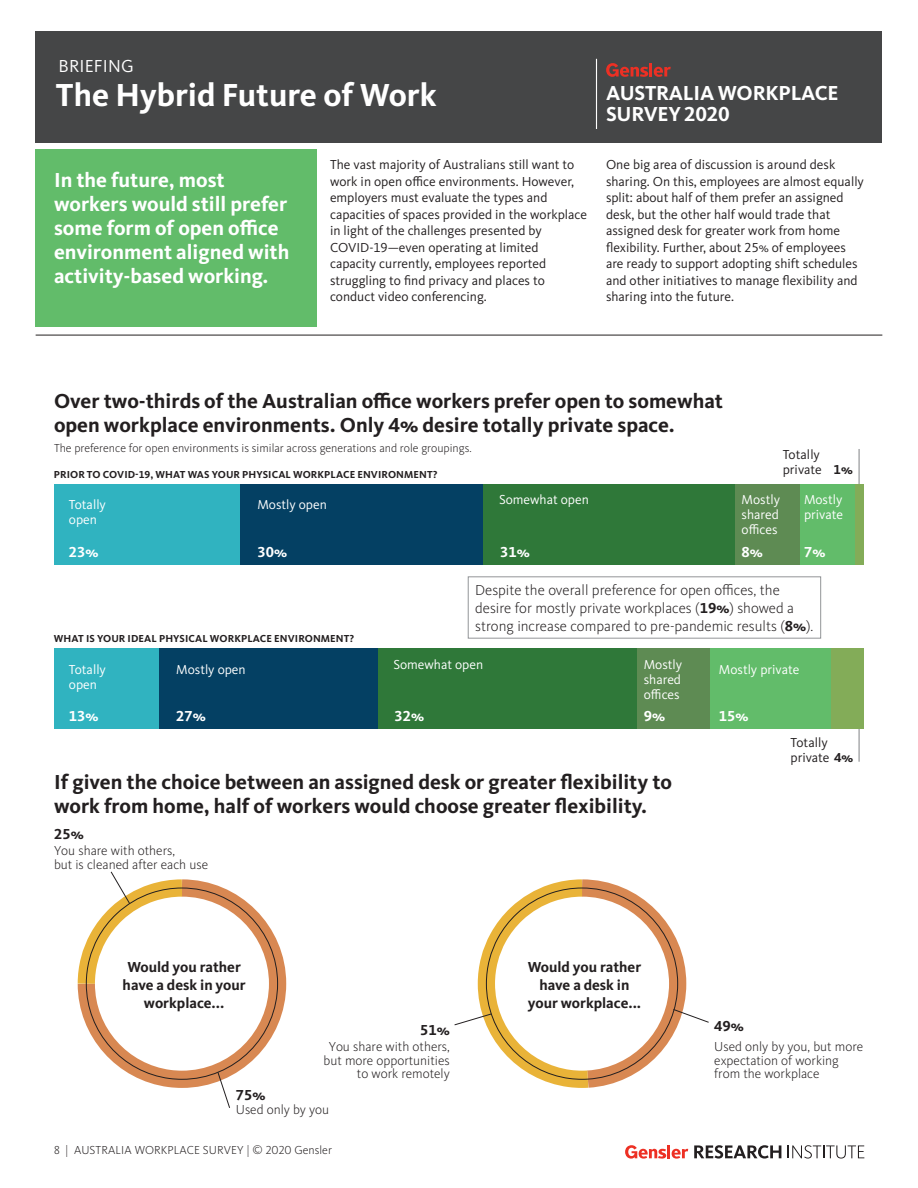
<style>
.page{position:relative;width:918px;height:1188px;background:#fff}
.page>*{position:absolute;margin:0;border:0;box-sizing:border-box;transform-origin:0 0}
.t1{font:700 33px "Kievit OT";color:#fff}
.t2{font:700 21px/24px "Kievit OT";color:#231f20}
.t3{font:700 21px/24px "Kievit OT";color:#fff}
.t4{font:18px "Kievit OT";letter-spacing:.01em;color:#fff}
.t5{font:300 15px/18px "Kievit OT";color:#231f20}
.t6{font:700 15px/18px "Kievit OT";color:#231f20;text-align:center}
.t7{font:700 15px "Kievit OT";color:#fff}
.t8{font:13.5px/16.5px "Kievit OT";color:#231f20}
.t9{font:300 13.5px/13.5px "Kievit OT";color:#231f20}
.t10{font:13.5px/15px "Kievit OT";color:#fff;text-align:justify}
.t11{font:700 13.5px "Kievit OT";color:#231f20}
.t12{font:300 12px "Kievit OT";color:#231f20}
.t13{font:700 10.5px "Kievit OT";letter-spacing:.01em;color:#231f20}
.s1{font-weight:700}
</style>
<div class="page">
<svg style="left:694px;top:1145px;width:87px;height:14px"></svg>
<svg style="left:788px;top:1145px;width:76px;height:14px"></svg>
<svg style="left:625px;top:1145px;width:63px;height:14px"></svg>
<div style="left:36px;top:32px;width:846px;height:111px;background:#454647"></div>
<hr style="left:596px;top:59px;width:1px;height:70px;background:#fff">
<hr style="left:649px;top:63px;width:3px;height:14px;background:#ed3024">
<svg style="left:654px;top:67px;width:17px;height:10px"></svg>
<svg style="left:606px;top:63px;width:42px;height:14px"></svg>
<div style="left:36px;top:149px;width:281px;height:178px;background:#62bc6a"></div>
<hr style="left:36px;top:335px;width:846px;height:1px;background:#231f20">
<hr style="left:859px;top:715px;width:1px;height:47px;background:#808285">
<div style="left:54px;top:648px;width:105px;height:81px;background:#30b3c0"></div>
<div style="left:159px;top:648px;width:219px;height:81px;background:#044063"></div>
<div style="left:710px;top:648px;width:121px;height:81px;background:#62bc6a"></div>
<div style="left:831px;top:648px;width:33px;height:81px;background:#83ac58"></div>
<div style="left:378px;top:648px;width:259px;height:81px;background:#2f7839"></div>
<div style="left:637px;top:648px;width:73px;height:81px;background:#5e8b53"></div>
<svg style="left:278px;top:943px;width:9px;height:81px"></svg>
<svg style="left:454px;top:879px;width:255px;height:209px"></svg>
<svg style="left:77px;top:871px;width:201px;height:237px"></svg>
<hr style="left:859px;top:449px;width:1px;height:52px;background:#808285">
<div style="left:54px;top:484px;width:187px;height:81px;background:#30b3c0"></div>
<div style="left:241px;top:484px;width:243px;height:81px;background:#044063"></div>
<div style="left:800px;top:484px;width:56px;height:81px;background:#62bc6a"></div>
<div style="left:855px;top:484px;width:9px;height:81px;background:#83ac58"></div>
<div style="left:484px;top:484px;width:251px;height:81px;background:#2f7839"></div>
<div style="left:735px;top:484px;width:65px;height:81px;background:#5e8b53"></div>
<h3 class="t4" style="left:59px;top:56px;width:77px">BRIEFING</h3>
<h1 class="t1" style="left:56px;top:75px;width:382px">The Hybrid Future of Work</h1>
<h2 class="t3" style="left:606px;top:83px;width:234px;line-height:21px">AUSTRALIA WORKPLACE<br>SURVEY 2020</h2>
<p class="t3" style="left:54px;top:168px;width:237px">In the future, most workers would still prefer some form of open office environment aligned with activity-based working.</p>
<p class="t8" style="left:330px;top:157px;width:259px">The vast majority of Australians still want to work in open office environments. However, employers must evaluate the types and capacities of spaces provided in the workplace in light of the challenges presented by COVID-19—even operating at limited capacity currently, employees reported struggling to find privacy and places to conduct video conferencing.</p>
<p class="t8" style="left:606px;top:157px;width:259px">One big area of discussion is around desk sharing. On this, employees are almost equally split: about half of them prefer an assigned desk, but the other half would trade that assigned desk for greater work from home flexibility. Further, about 25% of employees are ready to support adopting shift schedules and other initiatives to manage flexibility and sharing into the future.</p>
<p class="t2" style="left:54px;top:389px;width:671px">Over two-thirds of the Australian office workers prefer open to somewhat open workplace environments. Only 4% desire totally private space.</p>
<p class="t12" style="left:54px;top:441px;width:419px">The preference for open environments is similar across generations and role groupings.</p>
<p class="t13" style="left:54px;top:468px;width:385px">PRIOR TO COVID-19, WHAT WAS YOUR PHYSICAL WORKPLACE ENVIRONMENT?</p>
<p class="t8" style="left:783px;top:447px;width:40px;line-height:15px">Totally private</p>
<p class="t11" style="left:834px;top:461px;width:21px">1%</p>
<p class="t10" style="left:69px;top:498px;width:39px">Totally open</p>
<p class="t10" style="left:257px;top:498px;width:71px">Mostly open</p>
<p class="t10" style="left:499px;top:492px;width:91px">Somewhat open</p>
<p class="t10" style="left:742px;top:492px;width:40px">Mostly shared offices</p>
<p class="t10" style="left:804px;top:492px;width:40px">Mostly private</p>
<p class="t7" style="left:69px;top:543px;width:31px">23%</p>
<p class="t7" style="left:257px;top:543px;width:31px">30%</p>
<p class="t7" style="left:500px;top:543px;width:31px">31%</p>
<p class="t7" style="left:742px;top:543px;width:23px">8%</p>
<p class="t7" style="left:804px;top:543px;width:23px">7%</p>
<p class="t13" style="left:54px;top:633px;width:302px">WHAT IS YOUR IDEAL PHYSICAL WORKPLACE ENVIRONMENT?</p>
<p class="t5" style="left:475px;top:581px;width:340px">Despite the overall preference for open offices, the desire for mostly private workplaces (<span class="s1">19%</span>) showed a strong increase compared to pre-pandemic results (<span class="s1">8%</span>).</p>
<p class="t10" style="left:393px;top:657px;width:91px">Somewhat open</p>
<p class="t10" style="left:644px;top:657px;width:40px">Mostly shared offices</p>
<p class="t10" style="left:69px;top:662px;width:39px">Totally</p>
<p class="t10" style="left:719px;top:662px;width:82px">Mostly private</p>
<p class="t10" style="left:69px;top:677px;width:30px">open</p>
<p class="t10" style="left:176px;top:662px;width:71px">Mostly open</p>
<p class="t7" style="left:69px;top:708px;width:31px">13%</p>
<p class="t7" style="left:176px;top:708px;width:31px">27%</p>
<p class="t7" style="left:719px;top:708px;width:31px">15%</p>
<p class="t7" style="left:394px;top:708px;width:31px">32%</p>
<p class="t7" style="left:644px;top:708px;width:23px">9%</p>
<p class="t2" style="left:54px;top:769px;width:620px">If given the choice between an assigned desk or greater flexibility to work from home, half of workers would choose greater flexibility.</p>
<p class="t6" style="left:54px;top:825px;width:31px">25%</p>
<p class="t9" style="left:54px;top:844px;width:156px">You share with others,<br>but is cleaned after each use</p>
<p class="t6" style="left:123px;top:958px;width:125px">Would you rather have a desk in your workplace...</p>
<p class="t6" style="left:420px;top:1021px;width:31px">51%</p>
<p class="t6" style="left:528px;top:958px;width:115px">Would you rather have a desk in your workplace...</p>
<p class="t6" style="left:714px;top:1017px;width:31px">49%</p>
<p class="t8" style="left:791px;top:735px;width:64px;line-height:15px">Totally private <span class="s1">4%</span></p>
<p class="t6" style="left:236px;top:1086px;width:31px">75%</p>
<p class="t9" style="left:324px;top:1040px;width:128px;text-align:right">You share with others, but more opportunities to work remotely</p>
<p class="t9" style="left:236px;top:1103px;width:95px">Used only by you</p>
<p class="t12" style="left:54px;top:1144px;width:279px">8 | AUSTRALIA WORKPLACE SURVEY | © 2020 Gensler</p>
<p class="t9" style="left:714px;top:1040px;width:151px">Used only by you, but more expectation of working from the workplace</p>
</div>
